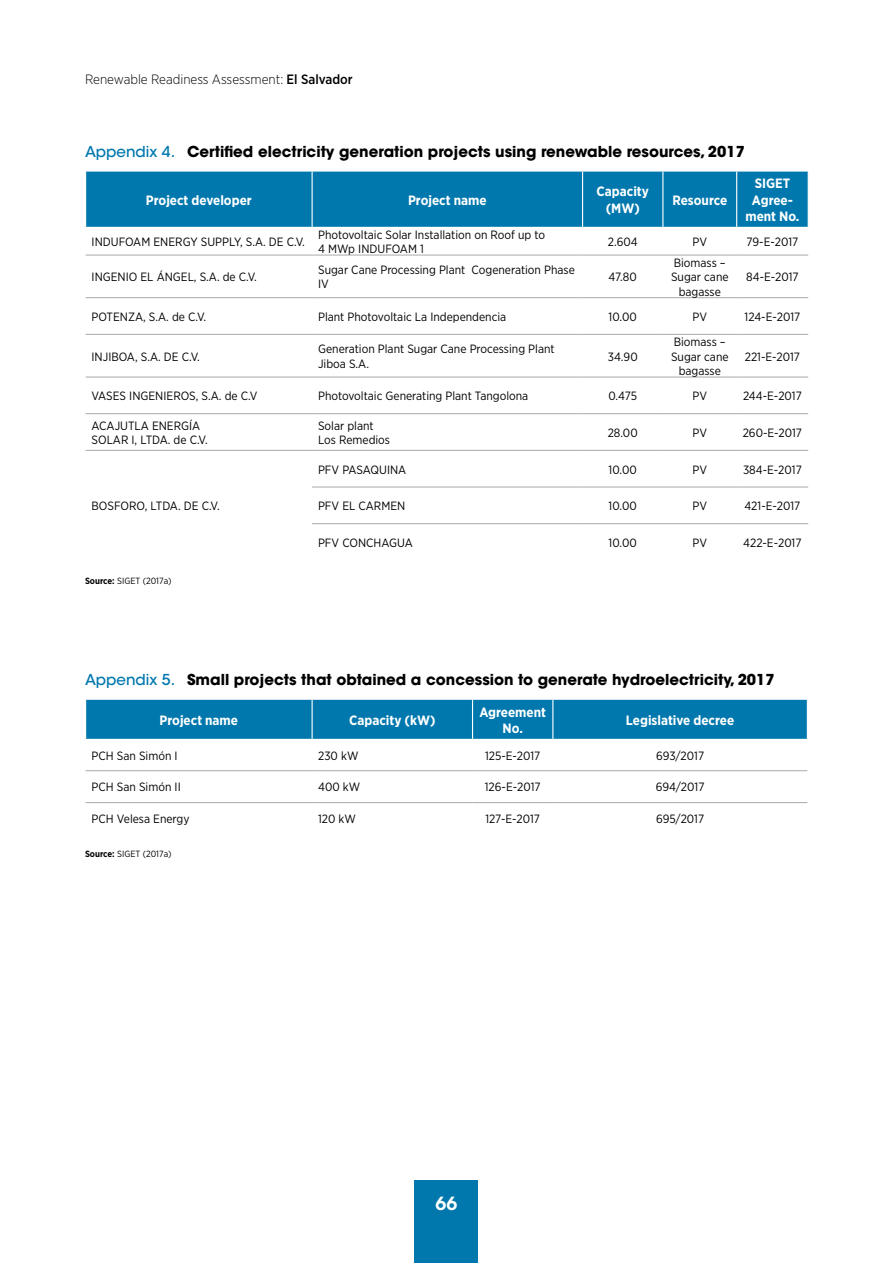
<style>
.page{position:relative;width:893px;height:1263px;background:#fff}
.page>*{position:absolute;margin:0;border:0;box-sizing:border-box;transform-origin:0 0}
.t1{font:600 18px "ITC Avant Garde Std";color:#fff}
.t2{font:700 15px "ITC Avant Garde Std";color:#000}
.t3{font:700 13.5px/16.2px "Gotham Narrow";color:#fff;text-align:center}
.t4{font:300 13.5px "Gotham Narrow";color:#000}
.t5{font:12px/14.4px "Gotham Narrow";color:#000}
.t6{font:9px "Gotham Narrow";color:#000}
.s1{font-weight:500}
.s2{font-weight:500;color:#0078ae}
.s3{font-weight:700}
</style>
<div class="page">
<div style="left:415px;top:1181px;width:63px;height:82px;background:#0078ae"></div>
<hr style="left:892px;top:0;width:1px;height:1263px;background:#53a7dd">
<div style="left:86px;top:172px;width:722px;height:55px;background:#0078ae"></div>
<hr style="left:312px;top:172px;width:1px;height:55px;background:#fff">
<hr style="left:582px;top:172px;width:1px;height:55px;background:#fff">
<hr style="left:662px;top:172px;width:1px;height:55px;background:#fff">
<hr style="left:736px;top:172px;width:1px;height:55px;background:#fff">
<hr style="left:86px;top:255px;width:226px;height:1px;background:#a7a9ac">
<hr style="left:312px;top:255px;width:271px;height:1px;background:#a7a9ac">
<hr style="left:583px;top:255px;width:80px;height:1px;background:#a7a9ac">
<hr style="left:663px;top:255px;width:74px;height:1px;background:#a7a9ac">
<hr style="left:737px;top:255px;width:71px;height:1px;background:#a7a9ac">
<hr style="left:86px;top:297px;width:226px;height:1px;background:#a7a9ac">
<hr style="left:312px;top:297px;width:271px;height:1px;background:#a7a9ac">
<hr style="left:583px;top:297px;width:80px;height:1px;background:#a7a9ac">
<hr style="left:737px;top:297px;width:71px;height:1px;background:#a7a9ac">
<hr style="left:86px;top:334px;width:226px;height:1px;background:#a7a9ac">
<hr style="left:312px;top:334px;width:271px;height:1px;background:#a7a9ac">
<hr style="left:583px;top:334px;width:80px;height:1px;background:#a7a9ac">
<hr style="left:663px;top:334px;width:74px;height:1px;background:#a7a9ac">
<hr style="left:737px;top:334px;width:71px;height:1px;background:#a7a9ac">
<hr style="left:86px;top:377px;width:226px;height:1px;background:#a7a9ac">
<hr style="left:312px;top:377px;width:271px;height:1px;background:#a7a9ac">
<hr style="left:583px;top:377px;width:80px;height:1px;background:#a7a9ac">
<hr style="left:663px;top:377px;width:74px;height:1px;background:#a7a9ac">
<hr style="left:737px;top:377px;width:71px;height:1px;background:#a7a9ac">
<hr style="left:86px;top:413px;width:226px;height:1px;background:#a7a9ac">
<hr style="left:312px;top:413px;width:271px;height:1px;background:#a7a9ac">
<hr style="left:583px;top:413px;width:80px;height:1px;background:#a7a9ac">
<hr style="left:663px;top:413px;width:74px;height:1px;background:#a7a9ac">
<hr style="left:737px;top:413px;width:71px;height:1px;background:#a7a9ac">
<hr style="left:86px;top:450px;width:226px;height:1px;background:#a7a9ac">
<hr style="left:312px;top:450px;width:271px;height:1px;background:#a7a9ac">
<hr style="left:583px;top:450px;width:80px;height:1px;background:#a7a9ac">
<hr style="left:663px;top:450px;width:74px;height:1px;background:#a7a9ac">
<hr style="left:737px;top:450px;width:71px;height:1px;background:#a7a9ac">
<hr style="left:312px;top:487px;width:271px;height:1px;background:#a7a9ac">
<hr style="left:583px;top:487px;width:80px;height:1px;background:#a7a9ac">
<hr style="left:663px;top:487px;width:74px;height:1px;background:#a7a9ac">
<hr style="left:737px;top:487px;width:71px;height:1px;background:#a7a9ac">
<hr style="left:312px;top:523px;width:271px;height:1px;background:#a7a9ac">
<hr style="left:583px;top:523px;width:80px;height:1px;background:#a7a9ac">
<hr style="left:663px;top:523px;width:74px;height:1px;background:#a7a9ac">
<hr style="left:737px;top:523px;width:71px;height:1px;background:#a7a9ac">
<hr style="left:663px;top:297px;width:74px;height:1px;background:#a7a9ac">
<div style="left:86px;top:700px;width:721px;height:39px;background:#0078ae"></div>
<hr style="left:312px;top:700px;width:1px;height:39px;background:#fff">
<hr style="left:472px;top:700px;width:1px;height:39px;background:#fff">
<hr style="left:552px;top:700px;width:1px;height:39px;background:#fff">
<hr style="left:86px;top:770px;width:226px;height:1px;background:#a7a9ac">
<hr style="left:312px;top:770px;width:160px;height:1px;background:#a7a9ac">
<hr style="left:472px;top:770px;width:81px;height:1px;background:#a7a9ac">
<hr style="left:553px;top:770px;width:254px;height:1px;background:#a7a9ac">
<hr style="left:86px;top:802px;width:226px;height:1px;background:#a7a9ac">
<hr style="left:312px;top:802px;width:160px;height:1px;background:#a7a9ac">
<hr style="left:472px;top:802px;width:81px;height:1px;background:#a7a9ac">
<hr style="left:553px;top:802px;width:254px;height:1px;background:#a7a9ac">
<p class="t4" style="left:85px;top:71px;width:269px">Renewable Readiness Assessment: <span class="s1">El Salvador</span></p>
<p class="t2" style="left:85px;top:141px;width:661px"><span class="s2">Appendix 4.</span> Certified electricity generation projects using renewable resources, 2017</p>
<p class="t3" style="left:146px;top:192px;width:107px">Project developer</p>
<p class="t3" style="left:408px;top:192px;width:80px">Project name</p>
<p class="t3" style="left:597px;top:184px;width:54px">Capacity (MW)</p>
<p class="t3" style="left:672px;top:192px;width:56px">Resource</p>
<p class="t3" style="left:745px;top:175px;width:56px">SIGET<br>Agree&shy;ment No.</p>
<p class="t5" style="left:92px;top:234px;width:215px">INDUFOAM ENERGY SUPPLY, S.A. DE C.V.</p>
<p class="t5" style="left:318px;top:227px;width:229px">Photovoltaic Solar Installation on Roof up to<br>4 MWp INDUFOAM 1</p>
<p class="t5" style="left:608px;top:234px;width:31px">2.604</p>
<p class="t5" style="left:693px;top:234px;width:16px">PV</p>
<p class="t5" style="left:747px;top:234px;width:53px">79-E-2017</p>
<p class="t5" style="left:92px;top:269px;width:167px">INGENIO EL ÁNGEL, S.A. de C.V.</p>
<p class="t5" style="left:318px;top:262px;width:258px">Sugar Cane Processing Plant Cogeneration Phase<br>IV</p>
<p class="t5" style="left:609px;top:269px;width:30px">47.80</p>
<p class="t5" style="left:671px;top:255px;width:59px;text-align:center">Biomass –<br>Sugar cane bagasse</p>
<p class="t5" style="left:746px;top:269px;width:54px">84-E-2017</p>
<p class="t5" style="left:92px;top:309px;width:116px">POTENZA, S.A. de C.V.</p>
<p class="t5" style="left:318px;top:309px;width:190px">Plant Photovoltaic La Independencia</p>
<p class="t5" style="left:609px;top:309px;width:30px">10.00</p>
<p class="t5" style="left:692px;top:309px;width:16px">PV</p>
<p class="t5" style="left:745px;top:309px;width:57px">124-E-2017</p>
<p class="t5" style="left:92px;top:349px;width:110px">INJIBOA, S.A. DE C.V.</p>
<p class="t5" style="left:318px;top:342px;width:238px">Generation Plant Sugar Cane Processing Plant<br>Jiboa S.A.</p>
<p class="t5" style="left:608px;top:349px;width:31px">34.90</p>
<p class="t5" style="left:671px;top:334px;width:59px;text-align:center">Biomass –<br>Sugar cane bagasse</p>
<p class="t5" style="left:745px;top:349px;width:57px">221-E-2017</p>
<p class="t5" style="left:92px;top:388px;width:167px">VASES INGENIEROS, S.A. de C.V</p>
<p class="t5" style="left:318px;top:388px;width:212px">Photovoltaic Generating Plant Tangolona</p>
<p class="t5" style="left:608px;top:388px;width:30px">0.475</p>
<p class="t5" style="left:692px;top:388px;width:16px">PV</p>
<p class="t5" style="left:743px;top:388px;width:60px">244-E-2017</p>
<p class="t5" style="left:92px;top:418px;width:118px">ACAJUTLA ENERGÍA<br>SOLAR I, LTDA. de C.V.</p>
<p class="t5" style="left:318px;top:418px;width:74px">Solar plant<br>Los Remedios</p>
<p class="t5" style="left:608px;top:425px;width:32px">28.00</p>
<p class="t5" style="left:692px;top:425px;width:16px">PV</p>
<p class="t5" style="left:743px;top:425px;width:61px">260-E-2017</p>
<p class="t5" style="left:92px;top:498px;width:130px">BOSFORO, LTDA. DE C.V.</p>
<p class="t6" style="left:85px;top:575px;width:88px"><span class="s3">Source:</span> SIGET (2017a)</p>
<p class="t5" style="left:318px;top:462px;width:90px">PFV PASAQUINA</p>
<p class="t5" style="left:609px;top:462px;width:30px">10.00</p>
<p class="t5" style="left:692px;top:462px;width:16px">PV</p>
<p class="t5" style="left:743px;top:462px;width:60px">384-E-2017</p>
<p class="t5" style="left:318px;top:498px;width:89px">PFV EL CARMEN</p>
<p class="t5" style="left:609px;top:498px;width:30px">10.00</p>
<p class="t5" style="left:692px;top:498px;width:16px">PV</p>
<p class="t5" style="left:744px;top:498px;width:57px">421-E-2017</p>
<p class="t5" style="left:318px;top:535px;width:96px">PFV CONCHAGUA</p>
<p class="t5" style="left:609px;top:535px;width:30px">10.00</p>
<p class="t5" style="left:692px;top:535px;width:16px">PV</p>
<p class="t5" style="left:743px;top:535px;width:60px">422-E-2017</p>
<p class="t2" style="left:85px;top:669px;width:691px"><span class="s2">Appendix 5.</span> Small projects that obtained a concession to generate hydroelectricity, 2017</p>
<p class="t3" style="left:160px;top:712px;width:80px">Project name</p>
<p class="t3" style="left:349px;top:712px;width:88px">Capacity (kW)</p>
<p class="t3" style="left:479px;top:704px;width:68px">Agreement<br>No.</p>
<p class="t3" style="left:626px;top:712px;width:110px">Legislative decree</p>
<p class="t5" style="left:92px;top:748px;width:88px">PCH San Simón I</p>
<p class="t5" style="left:318px;top:748px;width:42px">230 kW</p>
<p class="t5" style="left:485px;top:748px;width:57px">125-E-2017</p>
<p class="t5" style="left:656px;top:748px;width:49px">693/2017</p>
<p class="t5" style="left:92px;top:780px;width:91px">PCH San Simón II</p>
<p class="t5" style="left:318px;top:780px;width:44px">400 kW</p>
<p class="t5" style="left:485px;top:780px;width:57px">126-E-2017</p>
<p class="t5" style="left:656px;top:780px;width:50px">694/2017</p>
<p class="t5" style="left:92px;top:812px;width:99px">PCH Velesa Energy</p>
<p class="t5" style="left:318px;top:812px;width:39px">120 kW</p>
<p class="t5" style="left:485px;top:812px;width:56px">127-E-2017</p>
<p class="t5" style="left:656px;top:812px;width:50px">695/2017</p>
<p class="t6" style="left:85px;top:848px;width:88px"><span class="s3">Source:</span> SIGET (2017a)</p>
<h1 class="t1" style="left:436px;top:1192px;width:23px">66</h1>
</div>
